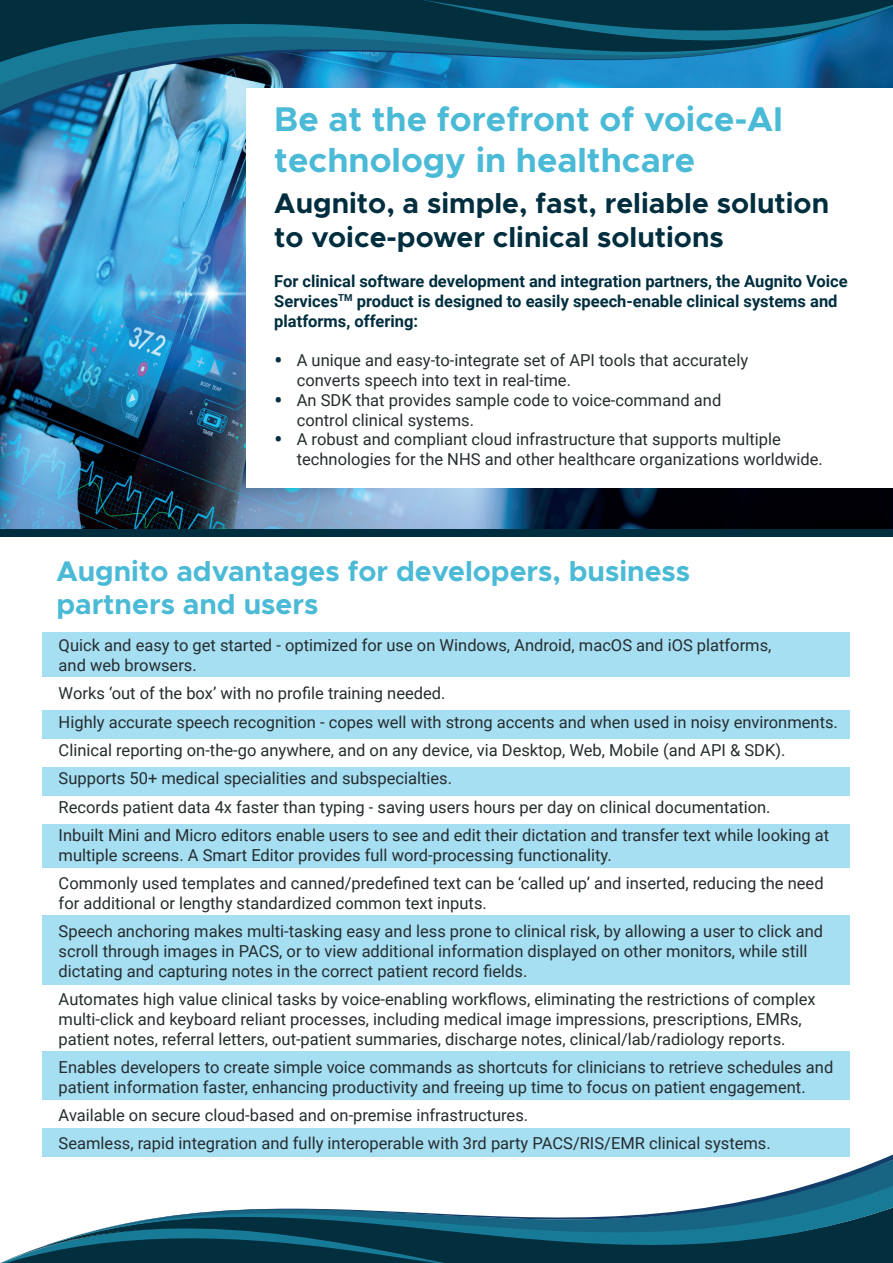
<style>
.page{position:relative;width:893px;height:1263px;background:#fff}
.page>*{position:absolute;margin:0;border:0;box-sizing:border-box;transform-origin:0 0}
.t1{font:700 34.5px/41.4px "Metropolis";color:#4abad6}
.t2{font:700 28.5px/34.2px "Metropolis";color:#002e3e}
.t3{font:700 28.5px/33px "Metropolis";color:#4abad6}
.t4{font:16.5px/19.8px "Roboto";color:#252d2f}
.t5{font:700 16.5px/19.8px "Roboto";color:#002e3e}
.s1{font-size:25.5px;color:#002e3e}
</style>
<div class="page">
<img style="left:0;top:119px;width:893px;height:410px">
<div style="left:0;top:529px;width:893px;height:7px;background:#002e3e"></div>
<div style="left:43px;top:632px;width:807px;height:45px;background:#a6def2"></div>
<div style="left:43px;top:710px;width:807px;height:29px;background:#a6def2"></div>
<div style="left:43px;top:767px;width:807px;height:29px;background:#a6def2"></div>
<div style="left:43px;top:824px;width:807px;height:43px;background:#a6def2"></div>
<div style="left:43px;top:915px;width:807px;height:70px;background:#a6def2"></div>
<div style="left:43px;top:1051px;width:807px;height:49px;background:#a6def2"></div>
<div style="left:43px;top:1128px;width:807px;height:29px;background:#a6def2"></div>
<svg style="left:42px;top:1150px;width:851px;height:113px"></svg>
<svg style="left:0;top:1198px;width:519px;height:65px"></svg>
<svg style="left:0;top:0;width:893px;height:119px;background:#1e6689"></svg>
<svg style="left:377px;top:0;width:516px;height:71px;background:#0c5474"></svg>
<div style="left:247px;top:88px;width:646px;height:400px;background:#fff"></div>
<h1 class="t1" style="left:274px;top:98px;width:510px">Be at the forefront of voice-AI technology in healthcare</h1>
<h2 class="t2" style="left:274px;top:186px;width:556px">Augnito, a simple, fast, reliable solution to voice-power clinical solutions</h2>
<p class="t5" style="left:274px;top:271px;width:575px">For clinical software development and integration partners, the Augnito Voice<br>Services<sup>TM</sup> product is designed to easily speech-enable clinical systems and platforms, offering:</p>
<p class="t4" style="left:297px;top:350px;width:453px;text-indent:-23px"><span class="s1">•</span> A unique and easy-to-integrate set of API tools that accurately converts speech into text in real-time.</p>
<p class="t4" style="left:297px;top:389px;width:426px;text-indent:-23px"><span class="s1">•</span> An SDK that provides sample code to voice-command and control clinical systems.</p>
<p class="t4" style="left:297px;top:429px;width:528px;text-indent:-23px"><span class="s1">•</span> A robust and compliant cloud infrastructure that supports multiple technologies for the NHS and other healthcare organizations worldwide.</p>
<h2 class="t3" style="left:56px;top:554px;width:635px">Augnito advantages for developers, business partners and users</h2>
<p class="t4" style="left:59px;top:635px;width:714px">Quick and easy to get started - optimized for use on Windows, Android, macOS and iOS platforms, and web browsers.</p>
<p class="t4" style="left:59px;top:679px;width:781px;line-height:28.3px">Works ‘out of the box’ with no profile training needed.<br>Highly accurate speech recognition - copes well with strong accents and when used in noisy environments.<br>Clinical reporting on-the-go anywhere, and on any device, via Desktop, Web, Mobile (and API &amp; SDK).<br>Supports 50+ medical specialities and subspecialties.<br>Records patient data 4x faster than typing - saving users hours per day on clinical documentation.<br>Inbuilt Mini and Micro editors enable users to see and edit their dictation and transfer text while looking at</p>
<p class="t4" style="left:59px;top:840px;width:766px;line-height:28.3px">multiple screens. A Smart Editor provides full word-processing functionality.<br>Commonly used templates and canned/predefined text can be ‘called up’ and inserted, reducing the need</p>
<p class="t4" style="left:59px;top:888px;width:766px;line-height:28.3px">for additional or lengthy standardized common text inputs.<br>Speech anchoring makes multi-tasking easy and less prone to clinical risk, by allowing a user to click and</p>
<p class="t4" style="left:59px;top:940px;width:750px">scroll through images in PACS, or to view additional information displayed on other monitors, while still dictating and capturing notes in the correct patient record fields.</p>
<p class="t4" style="left:59px;top:989px;width:758px">Automates high value clinical tasks by voice-enabling workflows, eliminating the restrictions of complex multi-click and keyboard reliant processes, including medical image impressions, prescriptions, EMRs, patient notes, referral letters, out-patient summaries, discharge notes, clinical/lab/radiology reports.</p>
<p class="t4" style="left:59px;top:1056px;width:776px">Enables developers to create simple voice commands as shortcuts for clinicians to retrieve schedules and patient information faster, enhancing productivity and freeing up time to focus on patient engagement.</p>
<p class="t4" style="left:59px;top:1100px;width:714px;line-height:28.3px">Available on secure cloud-based and on-premise infrastructures.<br>Seamless, rapid integration and fully interoperable with 3rd party PACS/RIS/EMR clinical systems.</p>
</div>
